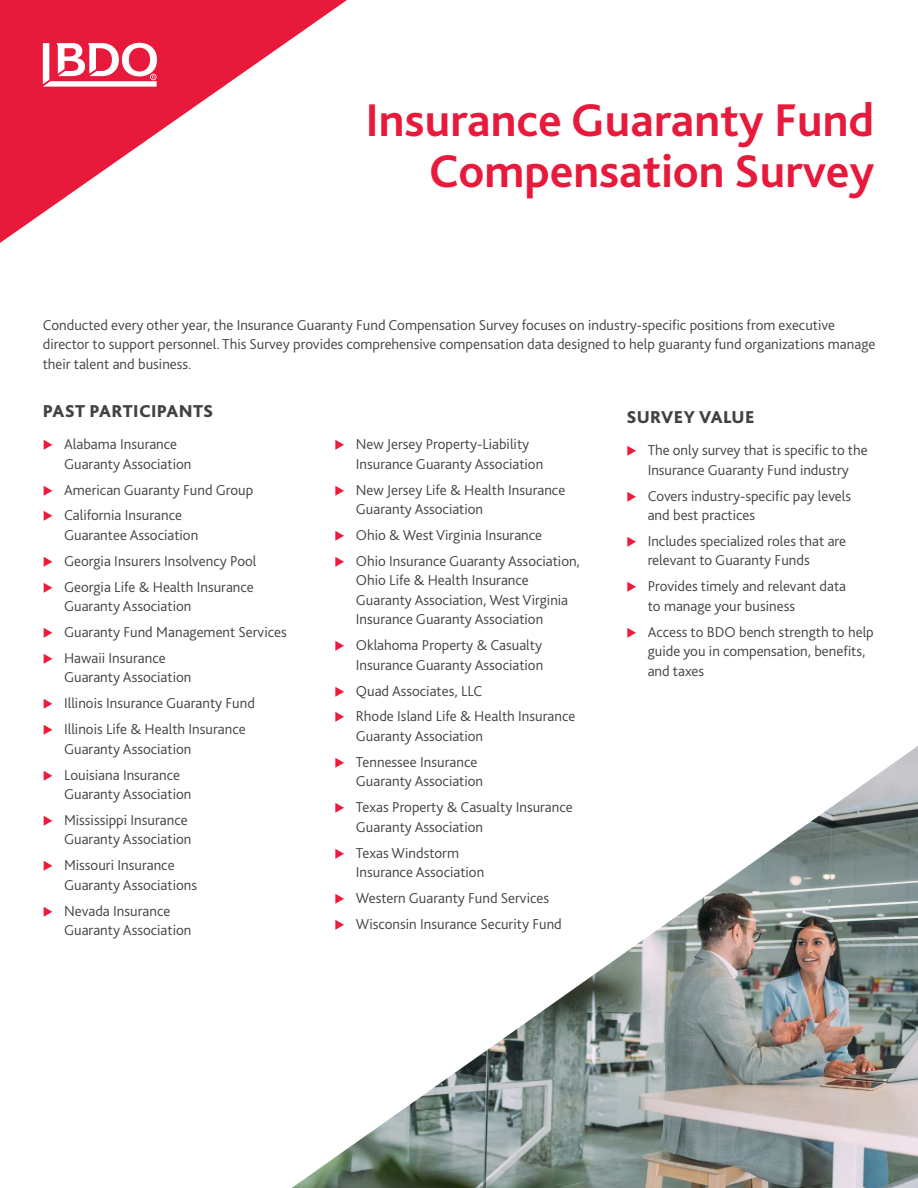
<style>
.page{position:relative;width:918px;height:1188px;background:#fff}
.page>*{position:absolute;margin:0;border:0;box-sizing:border-box;transform-origin:0 0}
.t1{font:700 48px/51px "Bliss Pro";color:#e81a3b;text-align:right}
.t2{font:800 18px "Bliss Pro";letter-spacing:.015em;color:#424241}
.t3{font:300 15px/26px "Bliss Pro";color:#424241}
</style>
<div class="page">
<img style="left:292px;top:746px;width:626px;height:442px">
<svg style="left:0;top:0;width:347px;height:243px"></svg>
<svg style="left:43px;top:43px;width:114px;height:44px"></svg>
<svg style="left:336px;top:757px;width:8px;height:10px"></svg>
<svg style="left:336px;top:803px;width:8px;height:10px"></svg>
<svg style="left:336px;top:848px;width:8px;height:10px"></svg>
<svg style="left:336px;top:893px;width:8px;height:11px"></svg>
<svg style="left:336px;top:919px;width:8px;height:10px"></svg>
<h1 class="t1" style="left:365px;top:93px;width:511px">Insurance Guaranty Fund<br>Compensation Survey</h1>
<p class="t3" style="left:43px;top:315px;width:834px;line-height:19.5px">Conducted every other year, the Insurance Guaranty Fund Compensation Survey focuses on industry-specific positions from executive director to support personnel. This Survey provides comprehensive compensation data designed to help guaranty fund organizations manage their talent and business.</p>
<p class="t2" style="left:43px;top:400px;width:172px">PAST PARTICIPANTS</p>
<p class="t3" style="left:64px;top:434px;width:129px;line-height:19.5px">Alabama Insurance<br>Guaranty Association</p>
<p class="t3" style="left:64px;top:476px;width:191px">American Guaranty Fund Group<br>California Insurance</p>
<p class="t3" style="left:64px;top:522px;width:194px">Guarantee Association<br>Georgia Insurers Insolvency Pool<br>Georgia Life &amp; Health Insurance</p>
<p class="t3" style="left:64px;top:593px;width:224px">Guaranty Association<br>Guaranty Fund Management Services<br>Hawaii Insurance</p>
<p class="t3" style="left:64px;top:664px;width:193px">Guaranty Association<br>Illinois Insurance Guaranty Fund<br>Illinois Life &amp; Health Insurance</p>
<p class="t3" style="left:64px;top:735px;width:129px">Guaranty Association<br>Louisiana Insurance</p>
<p class="t3" style="left:64px;top:781px;width:129px">Guaranty Association<br>Mississippi Insurance</p>
<p class="t3" style="left:64px;top:826px;width:129px">Guaranty Association<br>Missouri Insurance</p>
<p class="t3" style="left:64px;top:871px;width:135px">Guaranty Associations<br>Nevada Insurance</p>
<p class="t3" style="left:64px;top:917px;width:129px">Guaranty Association</p>
<p class="t2" style="left:626px;top:406px;width:130px">SURVEY VALUE</p>
<p class="t3" style="left:648px;top:440px;width:221px;line-height:19.5px">The only survey that is specific to the<br>Insurance Guaranty Fund industry</p>
<p class="t3" style="left:648px;top:485px;width:205px;line-height:19.5px">Covers industry-specific pay levels and best practices</p>
<p class="t3" style="left:648px;top:531px;width:200px;line-height:19.5px">Includes specialized roles that are relevant to Guaranty Funds</p>
<p class="t3" style="left:648px;top:576px;width:200px;line-height:19.5px">Provides timely and relevant data to manage your business</p>
<p class="t3" style="left:648px;top:622px;width:228px;line-height:19.5px">Access to BDO bench strength to help guide you in compensation, benefits, and taxes</p>
<p class="t3" style="left:356px;top:434px;width:189px;line-height:19.5px">New Jersey Property-Liability<br>Insurance Guaranty Association</p>
<p class="t3" style="left:356px;top:479px;width:211px;line-height:19.5px">New Jersey Life &amp; Health Insurance<br>Guaranty Association</p>
<p class="t3" style="left:356px;top:522px;width:226px">Ohio &amp; West Virginia Insurance<br>Ohio Insurance Guaranty Association,</p>
<p class="t3" style="left:356px;top:570px;width:214px;line-height:19.5px">Ohio Life &amp; Health Insurance<br>Guaranty Association, West Virginia<br>Insurance Guaranty Association</p>
<p class="t3" style="left:356px;top:635px;width:189px;line-height:19.5px">Oklahoma Property &amp; Casualty<br>Insurance Guaranty Association</p>
<p class="t3" style="left:356px;top:677px;width:221px">Quad Associates, LLC<br>Rhode Island Life &amp; Health Insurance</p>
<p class="t3" style="left:356px;top:723px;width:129px">Guaranty Association<br>Tennessee Insurance</p>
<p class="t3" style="left:356px;top:768px;width:218px">Guaranty Association<br>Texas Property &amp; Casualty Insurance</p>
<p class="t3" style="left:356px;top:813px;width:129px">Guaranty Association<br>Texas Windstorm</p>
<p class="t3" style="left:356px;top:859px;width:208px">Insurance Association<br>Western Guaranty Fund Services<br>Wisconsin Insurance Security Fund</p>
</div>
